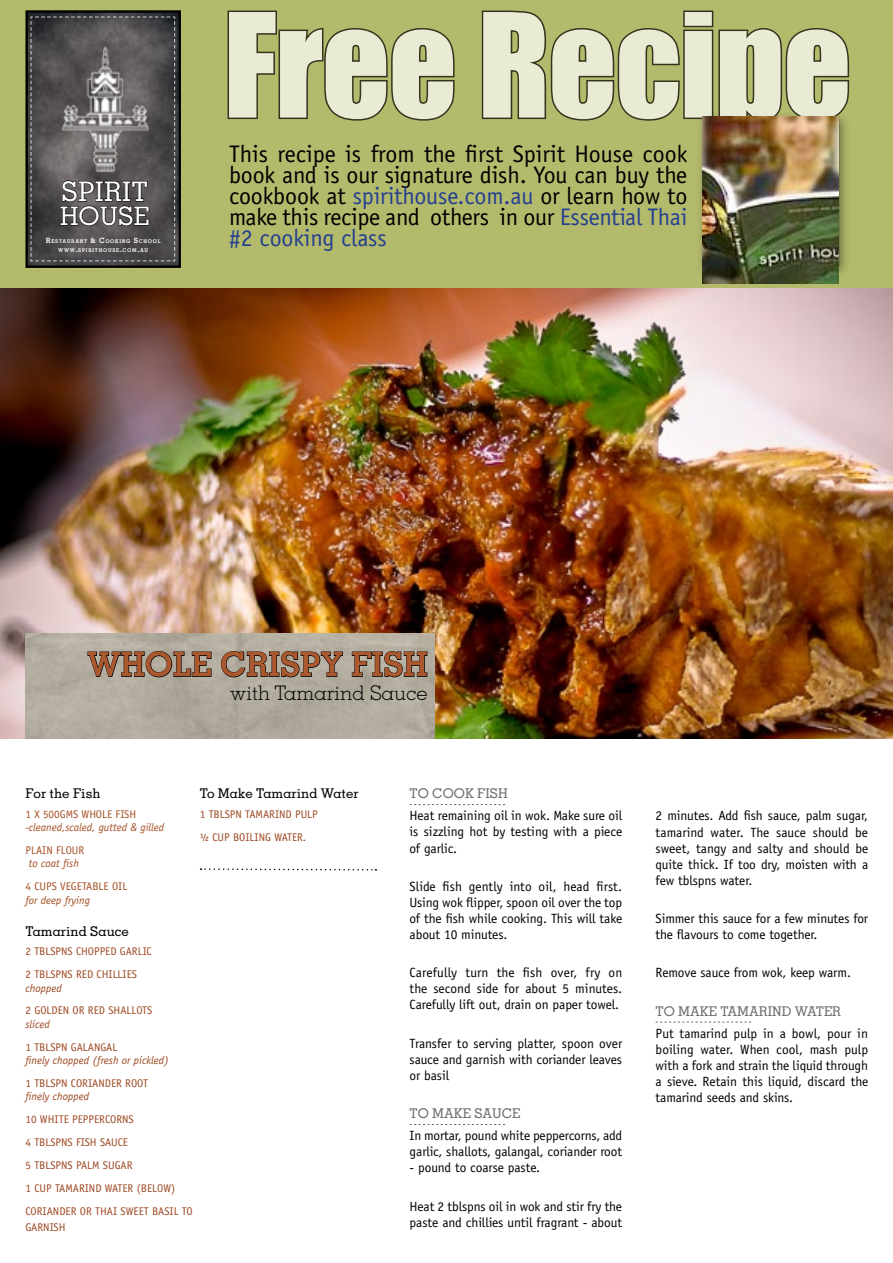
<style>
.page{position:relative;width:893px;height:1263px;background:#fff}
.page>*{position:absolute;margin:0;border:0;box-sizing:border-box;transform-origin:0 0}
.t1{font:133.5px "Impact";letter-spacing:-.01em;color:#fff}
.t2{font:700 33.45px "Memphis";color:#ab582e}
.t3{font:500 27px "Memphis";letter-spacing:.01em;color:#fff}
.t4{font:500 25.5px "Memphis";color:#fff}
.t5{font:24px/21px "Officina Sans Std";letter-spacing:-.005em;color:#000;text-align:justify}
.t6{font:300 20.1px "Memphis";color:#000}
.t7{font:13.35px/16px "Officina Sans Std";letter-spacing:-.005em;color:#000;text-align:justify}
.t8{font:500 13.35px "Memphis";color:#000}
.t9{font:500 13.35px "Memphis";color:#6d6e71}
.t10{font:11.1px/23px "Officina Sans Std";color:#9d4822}
.t11{font:italic 11.1px "Officina Sans Std";color:#9d4822}
.t12{font:italic 11.1px "Officina Sans Std";color:#a54f24}
.t13{font:11.1px "Officina Sans Std";color:#a54f24}
.t14{font:700 5.1px "Memphis";letter-spacing:.145em;color:#fff}
.s1{font-size:7.2px}
.s2{color:#25408f}
</style>
<div class="page">
<div style="left:0;top:0;width:893px;height:290px;background:#b4ba6c"></div>
<img style="left:0;top:289px;width:893px;height:449px">
<img style="left:25px;top:633px;width:409px;height:105px">
<svg style="left:87px;top:650px;width:125px;height:28px"></svg>
<svg style="left:220px;top:650px;width:124px;height:28px"></svg>
<svg style="left:351px;top:650px;width:77px;height:28px"></svg>
<img style="left:28px;top:13px;width:150px;height:252px">
<div style="left:25px;top:10px;width:156px;height:258px;border:2px solid #000"></div>
<svg style="left:30px;top:16px;width:146px;height:246px"></svg>
<svg style="left:410px;top:804px;width:95px;height:1px"></svg>
<svg style="left:410px;top:1124px;width:95px;height:1px"></svg>
<svg style="left:656px;top:1022px;width:95px;height:1px"></svg>
<svg style="left:201px;top:868px;width:175px;height:3px"></svg>
<div style="left:696px;top:110px;width:155px;height:168px;background:#000;opacity:.36"></div>
<svg style="left:227px;top:10px;width:228px;height:111px"></svg>
<svg style="left:481px;top:10px;width:370px;height:123px"></svg>
<img style="left:702px;top:117px;width:137px;height:166px">
<h3 class="t3" style="left:61px;top:175px;width:88px">SPIRIT</h3>
<h3 class="t4" style="left:60px;top:200px;width:91px">HOUSE</h3>
<p class="t14" style="left:58px;top:247px;width:91px">WWW<span class="s1">.</span>SPIRITHOUSE<span class="s1">.</span>COM<span class="s1">.</span>AU</p>
<p class="t14" style="left:46px;top:238px;width:116px"><span class="s1">R</span>ESTAURANT <span class="s1">&amp; C</span>OOKING <span class="s1">S</span>CHOOL</p>
<h1 class="t1" style="left:224px;top:-38px;width:629px">Free Recipe</h1>
<h3 class="t5" style="left:229px;top:144px;width:460px">This recipe is from the first Spirit H ouse cook book and is our signature dish. You can buy the cookbook at <span class="s2">spirithouse.com.au</span> or learn how to make this recipe and others in our <span class="s2">Essential Thai #2 cooking class</span></h3>
<h2 class="t2" style="left:87px;top:643px;width:342px">WHOLE CRISPY FISH</h2>
<h3 class="t6" style="left:230px;top:681px;width:199px">with Tamarind Sauce</h3>
<p class="t8" style="left:25px;top:785px;width:77px">For the Fish</p>
<p class="t13" style="left:25px;top:807px;width:112px">1 x 500gms whole fish</p>
<p class="t12" style="left:25px;top:821px;width:140px">-cleaned,scaled, gutted &amp; gilled</p>
<p class="t13" style="left:25px;top:844px;width:60px">plain flour</p>
<p class="t12" style="left:29px;top:857px;width:52px">to coat fish</p>
<p class="t13" style="left:25px;top:880px;width:103px">4 cups vegetable oil</p>
<p class="t12" style="left:25px;top:893px;width:66px">for deep frying</p>
<p class="t8" style="left:25px;top:922px;width:105px">Tamarind Sauce</p>
<p class="t10" style="left:25px;top:940px;width:128px">2 tblspns chopped garlic<br>2 tblspns red chillies</p>
<p class="t11" style="left:25px;top:981px;width:38px">chopped</p>
<p class="t10" style="left:25px;top:999px;width:128px">2 golden or red shallots</p>
<p class="t11" style="left:25px;top:1017px;width:26px">sliced</p>
<p class="t10" style="left:25px;top:1035px;width:93px">1 tblspn Galangal</p>
<p class="t11" style="left:25px;top:1054px;width:145px">finely chopped (fresh or pickled)</p>
<p class="t10" style="left:25px;top:1072px;width:124px">1 tblspn coriander root</p>
<p class="t11" style="left:25px;top:1090px;width:65px">finely chopped</p>
<p class="t10" style="left:25px;top:1108px;width:169px">10 white peppercorns<br>4 tblspns fish sauce<br>5 tblspns palm sugar<br>1 cup tamarind water (below) coriander or Thai sweet basil to</p>
<p class="t10" style="left:25px;top:1215px;width:42px">garnish</p>
<p class="t9" style="left:410px;top:785px;width:85px">To Cook Fish</p>
<p class="t7" style="left:410px;top:808px;width:214px">Heat remaining oil in wok. Make sure oil is sizzling hot by testing with a piece of garlic.</p>
<p class="t7" style="left:410px;top:878px;width:214px">Slide fish gently into oil, head first.<br>Using wok flipper, spoon oil over the top of the fish while cooking. This will take about 10 minutes.</p>
<p class="t7" style="left:410px;top:965px;width:214px">Carefully turn the fish over, fry on the second side for about 5 minutes.<br>Carefully lift out, drain on paper towel.</p>
<p class="t7" style="left:410px;top:1035px;width:214px">Transfer to serving platter, spoon over sauce and garnish with coriander leaves or basil</p>
<p class="t9" style="left:410px;top:1105px;width:93px">To Make Sauce</p>
<p class="t7" style="left:410px;top:1128px;width:214px">In mortar, pound white peppercorns, add garlic, shallots, galangal, coriander root</p>
<p class="t7" style="left:410px;top:1160px;width:132px">- pound to coarse paste.</p>
<p class="t7" style="left:410px;top:1198px;width:214px">Heat 2 tblspns oil in wok and stir fry the paste and chillies until fragrant - about</p>
<p class="t8" style="left:200px;top:785px;width:160px">To Make Tamarind Water</p>
<p class="t10" style="left:200px;top:802px;width:120px">1 tblspn tamarind pulp ½ cup boiling water.</p>
<p class="t7" style="left:656px;top:808px;width:214px">2 minutes. Add fish sauce, palm sugar, tamarind water. The sauce should be sweet, tangy and salty and should be quite thick. If too dry, moisten with a few tblspns water.</p>
<p class="t7" style="left:656px;top:910px;width:214px">Simmer this sauce for a few minutes for the flavours to come together.</p>
<p class="t7" style="left:656px;top:965px;width:197px">Remove sauce from wok, keep warm.</p>
<p class="t9" style="left:656px;top:1002px;width:170px">To Make tamarind water</p>
<p class="t7" style="left:656px;top:1025px;width:214px">Put tamarind pulp in a bowl, pour in boiling water. When cool, mash pulp with a fork and strain the liquid through a sieve. Retain this liquid, discard the tamarind seeds and skins.</p>
</div>
